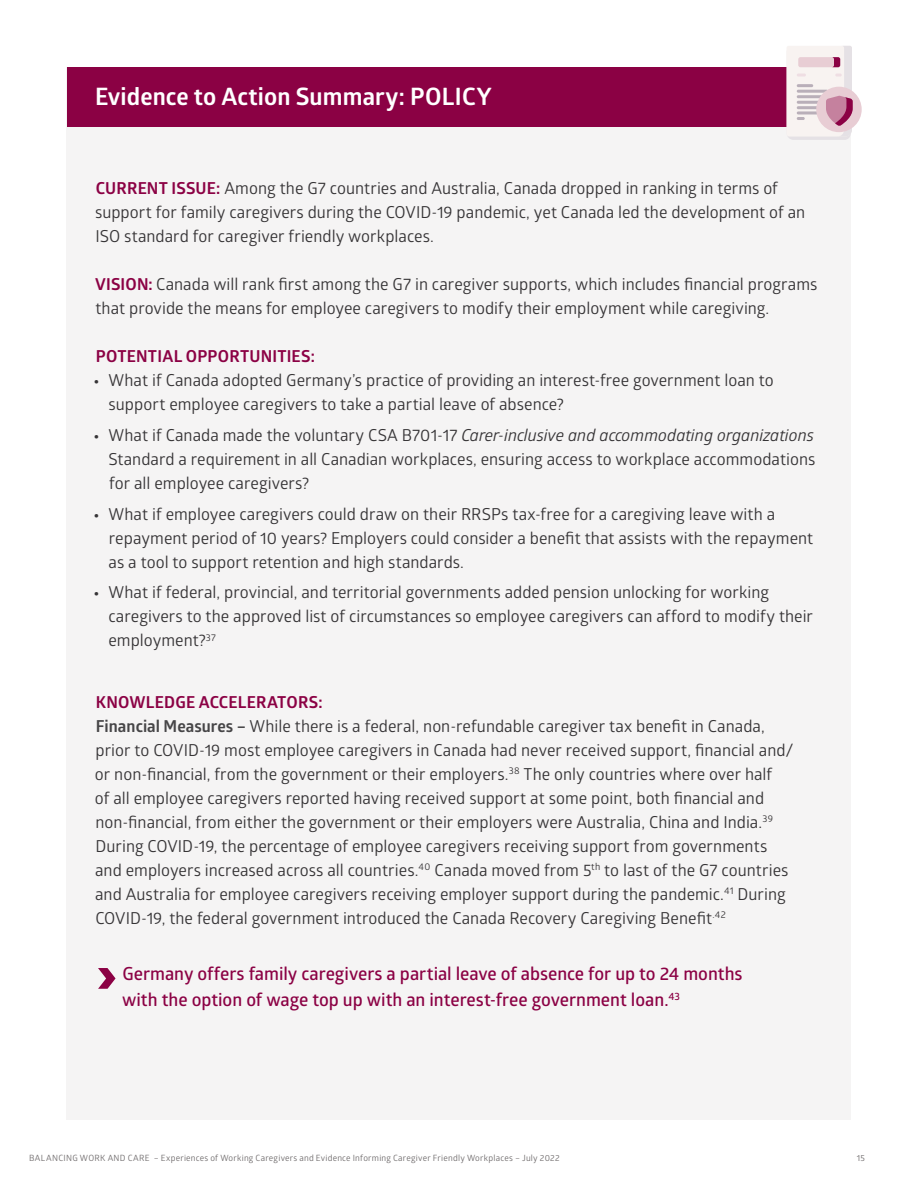
<style>
.page{position:relative;width:918px;height:1188px;background:#fff}
.page>*{position:absolute;margin:0;border:0;box-sizing:border-box;transform-origin:0 0}
.HI__Summary_title{font:700 24px "Glober";letter-spacing:.005em;color:#fff}
.Quote_fact_Policy_in{font:600 18px/25.5px "Glober";color:#8b0144}
.BC__Left{font:16.5px/24px "Glober";color:#363436}
.BC__Left_no_space{font:700 16.5px "Glober";letter-spacing:.015em;color:#8b0144}
.t1{font:8.7px "Glober";letter-spacing:.03em;color:#6f6b6c}
.s1{font-weight:700;color:#8b0144}
.s2{font-family:"Globerx";font-weight:700;font-size:15px}
.s3{font-style:italic}
.s4{font-weight:700;color:#464547}
</style>
<div class="page">
<div style="left:67px;top:68px;width:784px;height:1052px;background:#f5f4f4"></div>
<div style="left:68px;top:68px;width:782px;height:59px;background:#8b0144"></div>
<svg style="left:98px;top:968px;width:18px;height:21px"></svg>
<div style="left:816px;top:87px;width:46px;height:45px;background:#e8cdd4;border-radius:50%"></div>
<svg style="left:787px;top:46px;width:66px;height:94px"></svg>
<p class="HI__Summary_title" style="left:95px;top:79px;width:398px">Evidence to Action Summary: POLICY</p>
<p class="BC__Left" style="left:95px;top:175px;width:712px"><span class="s1">CURRENT ISSUE:</span> Among the G7 countries and Australia, Canada dropped in ranking in terms of support for family caregivers during the COVID-19 pandemic, yet Canada led the development of an<br>ISO standard for caregiver friendly workplaces.</p>
<p class="BC__Left" style="left:95px;top:271px;width:724px"><span class="s1">VISION:</span> Canada will rank first among the G7 in caregiver supports, which includes financial programs that provide the means for employee caregivers to modify their employment while caregiving.</p>
<p class="BC__Left_no_space" style="left:96px;top:344px;width:221px">POTENTIAL OPPORTUNITIES:</p>
<p class="BC__Left" style="left:109px;top:367px;width:667px;text-indent:-15px"><span class="s2">•</span> What if Canada adopted Germany’s practice of providing an interest-free government loan to support employee caregivers to take a partial leave of absence?</p>
<p class="BC__Left" style="left:108px;top:422px;width:709px;text-align:justify;text-indent:-15px"><span class="s2">•</span> What if Canada made the voluntary CSA B701-17 <span class="s3">Carer-inclusive and accommodating organizations </span>Standard a requirement in all Canadian workplaces, ensuring access to workplace accommodations for all employee caregivers?</p>
<p class="BC__Left" style="left:109px;top:501px;width:706px;text-indent:-15px"><span class="s2">•</span> What if employee caregivers could draw on their RRSPs tax-free for a caregiving leave with a repayment period of 10 years? Employers could consider a benefit that assists with the repayment as a tool to support retention and high standards.</p>
<p class="BC__Left" style="left:108px;top:580px;width:706px;text-indent:-15px"><span class="s2">•</span> What if federal, provincial, and territorial governments added pension unlocking for working caregivers to the approved list of circumstances so employee caregivers can afford to modify their employment?<sup>37</sup></p>
<p class="BC__Left" style="left:95px;top:689px;width:700px"><span class="s1">KNOWLEDGE ACCELERATORS:<br></span><span class="s4">Financial Measures –</span> While there is a federal, non-refundable caregiver tax benefit in Canada, prior to COVID-19 most employee caregivers in Canada had never received support, financial and/ or non-financial, from the government or their employers.<sup>38</sup> The only countries where over half<br>of all employee caregivers reported having received support at some point, both financial and non-financial, from either the government or their employers were Australia, China and India.<sup>39<br></sup>During COVID-19, the percentage of employee caregivers receiving support from governments and employers increased across all countries.<sup>40</sup> Canada moved from 5<sup>th</sup> to last of the G7 countries and Australia for employee caregivers receiving employer support during the pandemic.<sup>41</sup> During COVID-19, the federal government introduced the Canada Recovery Caregiving Benefit<sup>.42</sup></p>
<p class="Quote_fact_Policy_in" style="left:122px;top:960px;width:622px">Germany offers family caregivers a partial leave of absence for up to 24 months with the option of wage top up with an interest-free government loan.<sup>43</sup></p>
<p class="t1" style="left:29px;top:1152px;width:532px">BALANCING WORK AND CARE – Experiences of Working Caregivers and Evidence Informing Caregiver Friendly Workplaces – July 2022</p>
<p class="t1" style="left:857px;top:1152px;width:10px">15</p>
</div>
